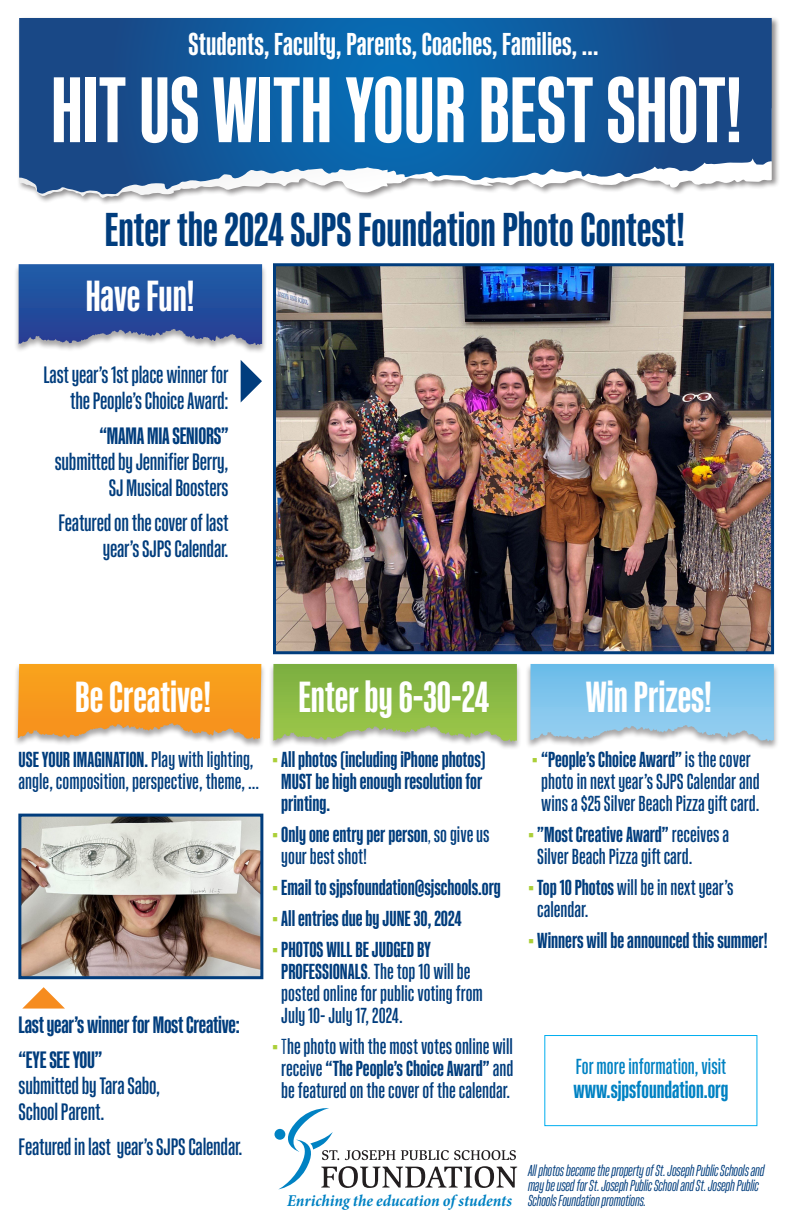
<style>
.page{position:relative;width:792px;height:1224px;background:#fff}
.page>*{position:absolute;margin:0;border:0;box-sizing:border-box;transform-origin:0 0}
.t1{font:700 94px "Kaneda Gothic";color:#fff}
.t2{font:700 48px "Kaneda Gothic";color:#013d7d}
.photo_caption{font:700 44px "Kaneda Gothic";color:#fff}
.t3{font:700 32px "Kaneda Gothic";letter-spacing:.005em;color:#fff}
.photo_caption-2{font:500 24px/26px "Kaneda Gothic";letter-spacing:-.01em;color:#013d7d;text-align:right}
.photo_caption-3{font:700 24px "Kaneda Gothic";letter-spacing:-.01em;color:#013d7d}
.t4{font:700 24px "Kaneda Gothic";color:#0082c3}
.t5{font:500 22px/22px "Kaneda Gothic";color:#013d7d}
.t6{font:700 22px/22px "Kaneda Gothic";color:#013d7d}
.t7{font:500 22px "Kaneda Gothic";color:#0082c3}
.t8{font:italic 700 condensed 16.7px "Minion Pro";letter-spacing:-.005em;color:#0082c3}
.photo_caption-4{font:italic 16px/15px "Kaneda Gothic";letter-spacing:-.01em;color:#013d7d}
.s1{font-weight:700}
.s2{color:#abcf38}
.s3{font-weight:400}
.s4{font-weight:500}
.s5{font-weight:700;color:#abcf38}
</style>
<div class="page">
<div style="left:13px;top:663px;width:253px;height:86px;background:#231f20;opacity:.4"></div>
<svg style="left:18px;top:664px;width:44px;height:74px;background:#f49b26"></svg>
<div style="left:525px;top:663px;width:254px;height:87px;background:#231f20;opacity:.4"></div>
<svg style="left:774px;top:685px;width:1px;height:55px"></svg>
<svg style="left:531px;top:664px;width:44px;height:77px;background:#83c4e9"></svg>
<div style="left:14px;top:263px;width:253px;height:91px;background:#231f20;opacity:.4"></div>
<svg style="left:19px;top:264px;width:43px;height:80px;background:#2a539f"></svg>
<div style="left:268px;top:663px;width:254px;height:88px;background:#231f20;opacity:.4"></div>
<svg style="left:273px;top:664px;width:44px;height:77px;background:#8eba4c"></svg>
<div style="left:17px;top:16px;width:763px;height:190px;background:#231f20;opacity:.5"></div>
<svg style="left:19px;top:195px;width:461px;height:3px"></svg>
<svg style="left:19px;top:18px;width:613px;height:177px;background:#2568a4"></svg>
<img style="left:277px;top:267px;width:493px;height:383px">
<div style="left:273px;top:263px;width:501px;height:391px;border:3px solid #013d7d"></div>
<svg style="left:275px;top:1108px;width:242px;height:81px"></svg>
<img style="left:22px;top:818px;width:237px;height:157px">
<div style="left:18px;top:814px;width:245px;height:165px;border:3px solid #013d7d"></div>
<svg style="left:241px;top:360px;width:21px;height:42px"></svg>
<svg style="left:22px;top:987px;width:43px;height:22px"></svg>
<div style="left:544px;top:1035px;width:213px;height:91px;border:1px solid #00aeef"></div>
<p class="t3" style="left:189px;top:27px;width:411px">Students, Faculty, Parents, Coaches, Families, ...</p>
<p class="t1" style="left:51px;top:57px;width:693px">HIT US WITH YOUR BEST SHOT!</p>
<p class="t2" style="left:105px;top:202px;width:581px">Enter the 2024 SJPS Foundation Photo Contest!</p>
<p class="photo_caption" style="left:86px;top:271px;width:110px">Have Fun!</p>
<p class="photo_caption-2" style="left:44px;top:361px;width:187px">Last year’s 1st place winner for the People’s Choice Award:</p>
<p class="photo_caption-2" style="left:55px;top:422px;width:175px"><span class="s1">“MAMA MIA SENIORS” </span>submitted by Jennifier Berry,<br>SJ Musical Boosters</p>
<p class="photo_caption-2" style="left:59px;top:509px;width:172px">Featured on the cover of last year’s SJPS Calendar.</p>
<p class="photo_caption" style="left:75px;top:673px;width:137px">Be Creative!</p>
<p class="photo_caption" style="left:299px;top:672px;width:192px">Enter by 6-30-24</p>
<p class="photo_caption" style="left:586px;top:673px;width:128px">Win Prizes!</p>
<p class="t5" style="left:19px;top:748px;width:242px"><span class="s1">USE YOUR IMAGINATION.</span>Play with lighting, angle, composition, perspective, theme, ...</p>
<p class="photo_caption-3" style="left:19px;top:1012px;width:223px">Last year’s winner for Most Creative:</p>
<p class="photo_caption-2" style="left:19px;top:1047px;width:143px;text-align:left"><span class="s1">“EYE SEE YOU” </span>submitted by Tara Sabo,<br>School Parent.</p>
<p class="photo_caption-2" style="left:19px;top:1134px;width:225px">Featured in last year’s SJPS Calendar.</p>
<p class="t6" style="left:281px;top:748px;width:206px;text-indent:-9px"><span class="s2">•</span> All photos (including iPhone photos)<br>MUST be high enough resolution for printing.</p>
<p class="t6" style="left:281px;top:823px;width:210px;text-indent:-9px"><span class="s2">•</span> Only one entry per person<span class="s3">,</span> <span class="s4">so give us your best shot!</span></p>
<p class="t6" style="left:272px;top:876px;width:230px"><span class="s2">•</span> Email to sjpsfoundation@sjschools.org</p>
<p class="t6" style="left:272px;top:907px;width:191px"><span class="s2">•</span> All entries due by JUNE 30, 2024</p>
<p class="t5" style="left:281px;top:938px;width:203px;text-indent:-9px"><span class="s5">•</span> <span class="s1">PHOTOS WILL BE JUDGED BY<br>PROFESSIONALS</span><span class="s3">.</span> The top 10 will be posted online for public voting from<br>July 10- July 17, 2024.</p>
<p class="t5" style="left:272px;top:1035px;width:243px;text-align:center"><span class="s5">•</span> <span class="s3">T</span>he photo with the most votes online will receive <span class="s1">“The People’s Choice Award”</span> and be featured on the cover of the calendar.</p>
<p class="t8" style="left:287px;top:1189px;width:226px">Enriching the education of students</p>
<p class="t5" style="left:532px;top:748px;width:229px;text-align:center"><span class="s5">•</span> <span class="s1">“People’s Choice Award”</span> is the cover photo in next year’s SJPS Calendar and wins a $25 Silver Beach Pizza gift card.</p>
<p class="t5" style="left:537px;top:823px;width:194px;text-indent:-9px"><span class="s5">•</span> <span class="s1">”Most Creative Award”</span> receives a<br>Silver Beach Pizza gift card.</p>
<p class="t5" style="left:537px;top:876px;width:198px;text-indent:-9px"><span class="s5">•</span> <span class="s1">Top 10 Photos</span> will be in next year’s calendar.</p>
<p class="t6" style="left:528px;top:929px;width:241px"><span class="s2">•</span> Winners will be announced this summer!</p>
<p class="t7" style="left:576px;top:1054px;width:152px">For more information, visit</p>
<p class="t4" style="left:574px;top:1077px;width:156px">www.sjpsfoundation.org</p>
<p class="photo_caption-4" style="left:528px;top:1163px;width:238px">All photos become the property of St. Joseph Public Schools and may be used for St. Joseph Public School and St. Joseph Public<br>Schools Foundation promotions.</p>
</div>
